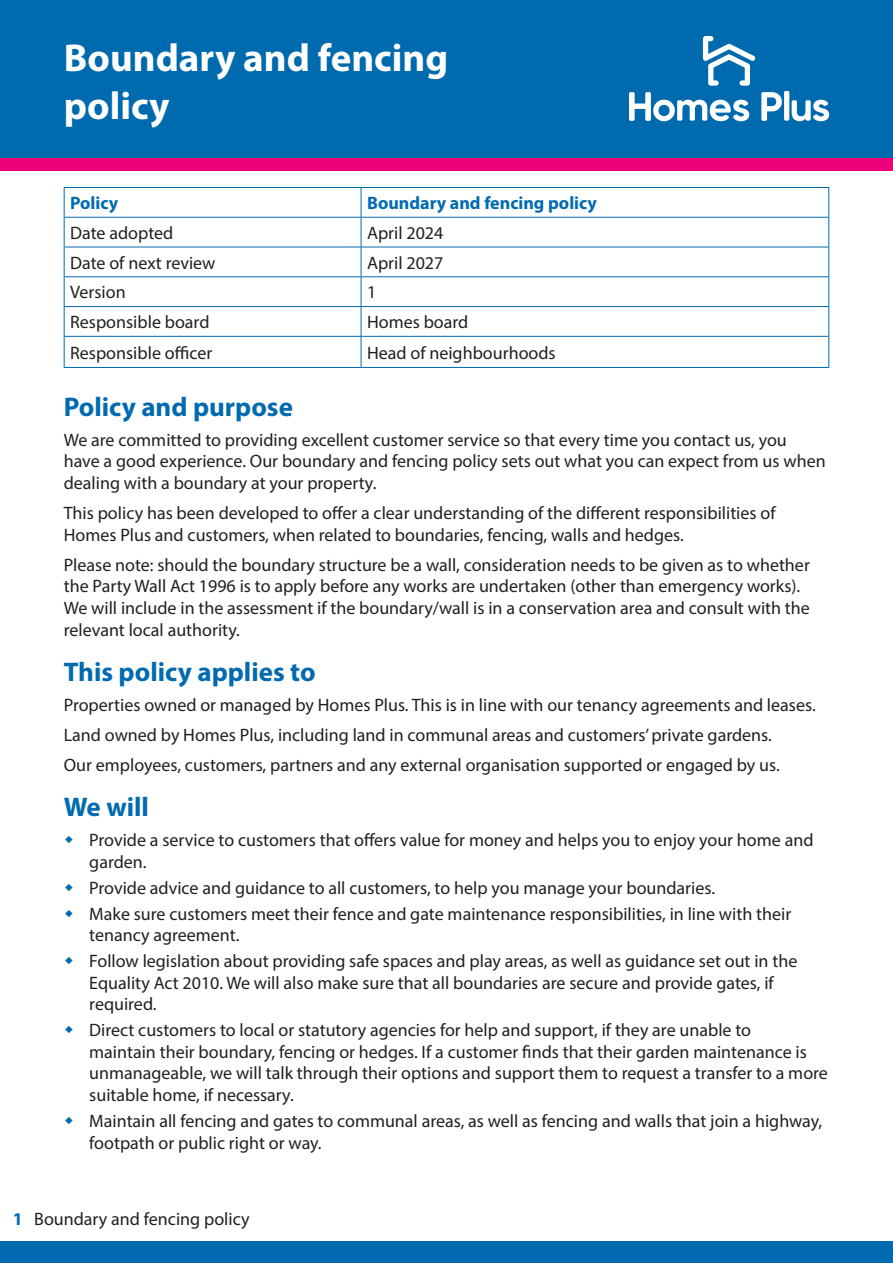
<style>
.page{position:relative;width:893px;height:1263px;background:#fff}
.page>*{position:absolute;margin:0;border:0;box-sizing:border-box;transform-origin:0 0}
.t1{font:700 39px/48px "Myriad Pro";color:#fff}
.t2{font:700 27px "Myriad Pro";color:#016ab0}
.Body_-_non-tabbed{font:18px/21.6px "Myriad Pro";color:#231f20}
.t3{font:700 18px "Myriad Pro";color:#016ab0}
.s1{font-weight:700;color:#016ab0}
</style>
<div class="page">
<div style="left:0;top:1242px;width:893px;height:21px;background:#016ab0"></div>
<div style="left:0;top:0;width:893px;height:158px;background:#006aaf"></div>
<div style="left:0;top:158px;width:893px;height:13px;background:#ed027c"></div>
<svg style="left:703px;top:36px;width:53px;height:50px"></svg>
<div style="left:784px;top:91px;width:5px;height:30px;background:#fff;border-radius:2px"></div>
<svg style="left:792px;top:100px;width:37px;height:21px"></svg>
<svg style="left:629px;top:92px;width:120px;height:29px"></svg>
<svg style="left:761px;top:92px;width:21px;height:29px"></svg>
<hr style="left:64px;top:187px;width:297px;height:1px;background:#016ab0">
<hr style="left:361px;top:187px;width:468px;height:1px;background:#016ab0">
<hr style="left:64px;top:217px;width:297px;height:1px;background:#016ab0">
<hr style="left:361px;top:217px;width:468px;height:1px;background:#016ab0">
<hr style="left:64px;top:247px;width:297px;height:1px;background:#016ab0">
<hr style="left:361px;top:247px;width:468px;height:1px;background:#016ab0">
<hr style="left:64px;top:276px;width:297px;height:1px;background:#016ab0">
<hr style="left:361px;top:276px;width:468px;height:1px;background:#016ab0">
<hr style="left:64px;top:306px;width:297px;height:1px;background:#016ab0">
<svg style="left:64px;top:188px;width:1px;height:148px"></svg>
<hr style="left:361px;top:306px;width:468px;height:1px;background:#016ab0">
<svg style="left:361px;top:188px;width:1px;height:148px"></svg>
<svg style="left:828px;top:188px;width:1px;height:148px"></svg>
<hr style="left:64px;top:336px;width:297px;height:1px;background:#016ab0">
<hr style="left:64px;top:337px;width:1px;height:30px;background:#016ab0">
<hr style="left:361px;top:336px;width:468px;height:1px;background:#016ab0">
<hr style="left:361px;top:337px;width:1px;height:30px;background:#016ab0">
<hr style="left:828px;top:337px;width:1px;height:30px;background:#016ab0">
<hr style="left:64px;top:367px;width:297px;height:1px;background:#016ab0">
<hr style="left:361px;top:367px;width:468px;height:1px;background:#016ab0">
<p class="t1" style="left:64px;top:33px;width:386px">Boundary and fencing policy</p>
<p class="t3" style="left:70px;top:191px;width:50px">Policy</p>
<p class="t3" style="left:367px;top:191px;width:231px">Boundary and fencing policy</p>
<p class="Body_-_non-tabbed" style="left:70px;top:222px;width:105px">Date adopted</p>
<p class="Body_-_non-tabbed" style="left:367px;top:222px;width:78px">April 2024</p>
<p class="Body_-_non-tabbed" style="left:70px;top:252px;width:147px">Date of next review</p>
<p class="Body_-_non-tabbed" style="left:367px;top:252px;width:78px">April 2027</p>
<p class="Body_-_non-tabbed" style="left:70px;top:281px;width:57px">Version</p>
<p class="Body_-_non-tabbed" style="left:367px;top:281px;width:11px">1</p>
<p class="Body_-_non-tabbed" style="left:70px;top:311px;width:141px">Responsible board</p>
<p class="Body_-_non-tabbed" style="left:367px;top:311px;width:103px">Homes board</p>
<p class="Body_-_non-tabbed" style="left:70px;top:341px;width:144px">Responsible officer</p>
<p class="Body_-_non-tabbed" style="left:367px;top:341px;width:190px">Head of neighbourhoods</p>
<p class="t2" style="left:64px;top:389px;width:231px">Policy and purpose</p>
<p class="Body_-_non-tabbed" style="left:64px;top:429px;width:763px">We are committed to providing excellent customer service so that every time you contact us, you have a good experience. Our boundary and fencing policy sets out what you can expect from us when dealing with a boundary at your property.</p>
<p class="Body_-_non-tabbed" style="left:64px;top:502px;width:713px">This policy has been developed to offer a clear understanding of the different responsibilities of<br>Homes Plus and customers, when related to boundaries, fencing, walls and hedges.</p>
<p class="Body_-_non-tabbed" style="left:64px;top:554px;width:748px">Please note: should the boundary structure be a wall, consideration needs to be given as to whether the Party Wall Act 1996 is to apply before any works are undertaken (other than emergency works).<br>We will include in the assessment if the boundary/wall is in a conservation area and consult with the relevant local authority.</p>
<p class="t2" style="left:64px;top:654px;width:253px">This policy applies to</p>
<p class="Body_-_non-tabbed" style="left:64px;top:694px;width:753px">Properties owned or managed by Homes Plus. This is in line with our tenancy agreements and leases.</p>
<p class="Body_-_non-tabbed" style="left:64px;top:724px;width:710px">Land owned by Homes Plus, including land in communal areas and customers’ private gardens.</p>
<p class="Body_-_non-tabbed" style="left:64px;top:754px;width:717px">Our employees, customers, partners and any external organisation supported or engaged by us.</p>
<p class="t2" style="left:64px;top:790px;width:87px">We will</p>
<p class="Body_-_non-tabbed" style="left:89px;top:829px;width:726px">Provide a service to customers that offers value for money and helps you to enjoy your home and garden.</p>
<p class="Body_-_non-tabbed" style="left:89px;top:877px;width:627px">Provide advice and guidance to all customers, to help you manage your boundaries.</p>
<p class="Body_-_non-tabbed" style="left:89px;top:903px;width:703px">Make sure customers meet their fence and gate maintenance responsibilities, in line with their tenancy agreement.</p>
<p class="Body_-_non-tabbed" style="left:89px;top:950px;width:710px">Follow legislation about providing safe spaces and play areas, as well as guidance set out in the<br>Equality Act 2010. We will also make sure that all boundaries are secure and provide gates, if required.</p>
<p class="Body_-_non-tabbed" style="left:89px;top:1019px;width:740px">Direct customers to local or statutory agencies for help and support, if they are unable to<br>maintain their boundary, fencing or hedges. If a customer finds that their garden maintenance is unmanageable, we will talk through their options and support them to request a transfer to a more suitable home, if necessary.</p>
<p class="Body_-_non-tabbed" style="left:89px;top:1110px;width:734px">Maintain all fencing and gates to communal areas, as well as fencing and walls that join a highway, footpath or public right or way.</p>
<p class="Body_-_non-tabbed" style="left:13px;top:1208px;width:238px"><span class="s1">1</span> Boundary and fencing policy</p>
</div>
